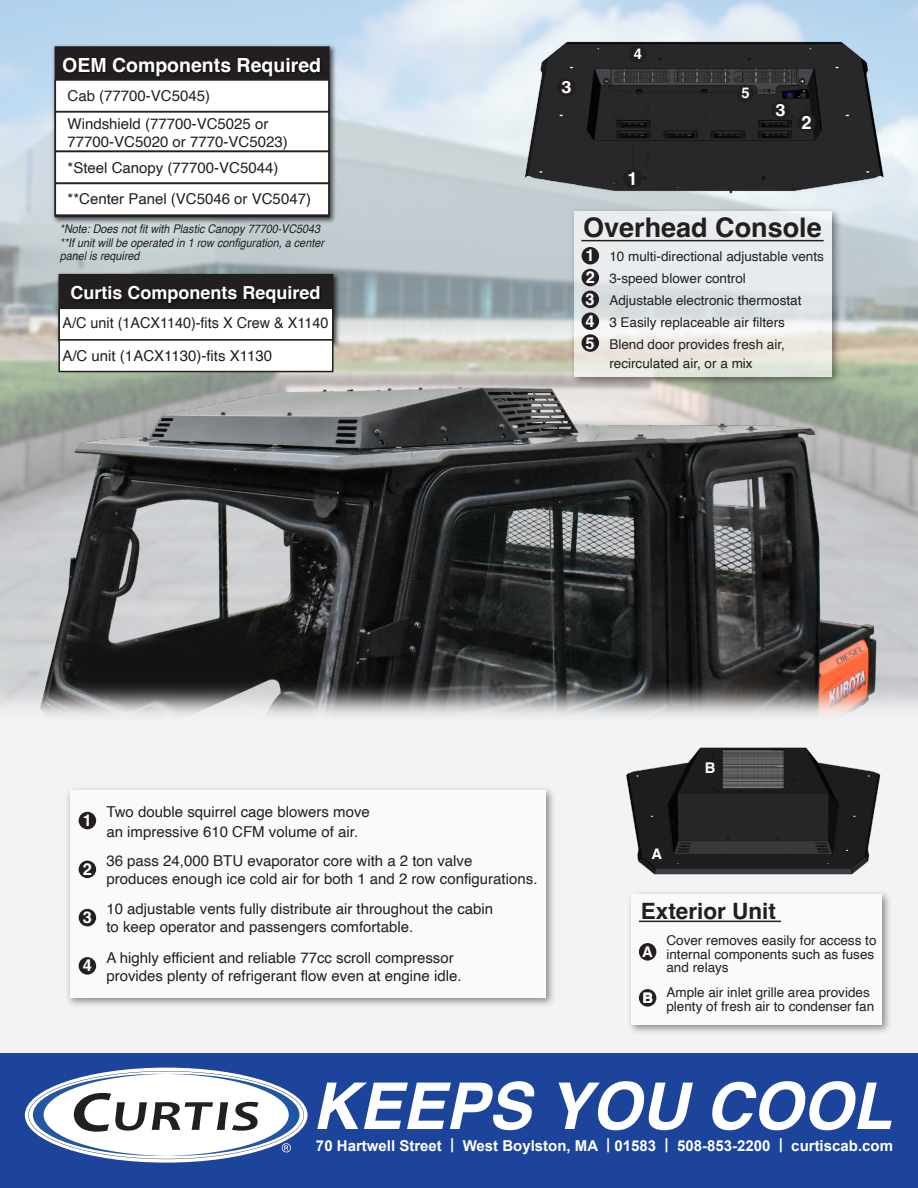
<style>
.page{position:relative;width:918px;height:1188px;background:#fff}
.page>*{position:absolute;margin:0;border:0;box-sizing:border-box;transform-origin:0 0}
.t1{font:italic 700 64.5px "Helvetica";color:#fff}
.t2{font:700 27px "Helvetica";color:#231f20}
.t3{font:700 22.5px "Helvetica";color:#231f20}
.t4{font:700 19.5px "Helvetica";color:#fff}
.t5{font:700 18.15px "Helvetica";color:#fff}
.t6{font:700 18px "Helvetica";color:#fff}
.t7{font:700 17.1px "Helvetica";color:#fff;scale:1.07 1}
.t8{font:700 16.35px "Helvetica";color:#fff}
.t9{font:15px/18px "Helvetica";color:#231f20}
.t10{font:700 15px "Arial";color:#fff}
.t11{font:15px/32.7px "Helvetica";color:#231f20;scale:.96 1}
.t12{font:700 14.7px "Helvetica";color:#fff}
.t13{font:13.5px/13.5px "Helvetica";color:#231f20}
.t14{font:italic 12px/13.5px "Helvetica";color:#231f20;scale:.9 1}
.s1{font-weight:700;font-size:16.35px;color:#fff}
.s2{font-weight:700;font-size:14.7px;color:#fff}
</style>
<div class="page">
<img style="left:493px;top:19px;width:425px;height:198px">
<img style="left:0;top:249px;width:881px;height:397px">
<img style="left:0;top:646px;width:918px;height:407px">
<img style="left:614px;top:739px;width:286px;height:154px">
<img style="left:624px;top:887px;width:271px;height:151px">
<div style="left:631px;top:894px;width:250px;height:131px;background:#fff"></div>
<div style="left:639px;top:943px;width:17px;height:18px;background:#231f20;border-radius:50%"></div>
<hr style="left:639px;top:921px;width:142px;height:1px;background:#231f20">
<div style="left:639px;top:989px;width:17px;height:18px;background:#231f20;border-radius:50%"></div>
<div style="left:648px;top:847px;width:17px;height:17px;background:#231f20;border-radius:50%"></div>
<div style="left:701px;top:759px;width:18px;height:17px;background:#231f20;border-radius:50%"></div>
<div style="left:629px;top:45px;width:17px;height:18px;background:#231f20;border-radius:50%"></div>
<div style="left:737px;top:85px;width:17px;height:17px;background:#231f20;border-radius:50%"></div>
<div style="left:0;top:1053px;width:918px;height:135px;background:#1d449b"></div>
<svg style="left:25px;top:1068px;width:283px;height:95px"></svg>
<svg style="left:28px;top:1071px;width:276px;height:88px"></svg>
<img style="left:567px;top:204px;width:277px;height:186px">
<svg style="left:574px;top:211px;width:257px;height:165px;background:#e5e8e7"></svg>
<div style="left:582px;top:269px;width:17px;height:17px;background:#231f20;border-radius:50%"></div>
<div style="left:582px;top:334px;width:17px;height:18px;background:#231f20;border-radius:50%"></div>
<div style="left:582px;top:291px;width:17px;height:17px;background:#231f20;border-radius:50%"></div>
<div style="left:582px;top:312px;width:17px;height:18px;background:#231f20;border-radius:50%"></div>
<div style="left:582px;top:247px;width:17px;height:17px;background:#231f20;border-radius:50%"></div>
<hr style="left:581px;top:240px;width:243px;height:1px;background:#231f20">
<div style="left:623px;top:169px;width:20px;height:19px;background:#231f20;border-radius:50%"></div>
<hr style="left:632px;top:142px;width:2px;height:29px;background:#231f20">
<div style="left:797px;top:113px;width:19px;height:19px;background:#231f20;border-radius:50%"></div>
<div style="left:557px;top:78px;width:20px;height:18px;background:#231f20;border-radius:50%"></div>
<div style="left:771px;top:101px;width:19px;height:18px;background:#231f20;border-radius:50%"></div>
<img style="left:50px;top:42px;width:288px;height:184px">
<div style="left:55px;top:46px;width:275px;height:171px;background:#231f20;border:2px solid #231f20"></div>
<div style="left:55px;top:79px;width:275px;height:33px;background:#fff"></div>
<div style="left:55px;top:111px;width:275px;height:41px;background:#fff;border:2px solid #231f20"></div>
<div style="left:55px;top:151px;width:275px;height:33px;background:#fff;border:2px solid #231f20"></div>
<div style="left:55px;top:183px;width:275px;height:33px;background:#fff;border:2px solid #231f20"></div>
<img style="left:60px;top:58px;width:266px;height:24px">
<img style="left:54px;top:269px;width:288px;height:81px">
<div style="left:58px;top:274px;width:276px;height:68px;background:#231f20"></div>
<div style="left:58px;top:308px;width:276px;height:33px;background:#fff;border:2px solid #231f20"></div>
<div style="left:58px;top:339px;width:276px;height:33px;background:#fff;border:2px solid #231f20"></div>
<img style="left:68px;top:287px;width:257px;height:24px">
<img style="left:63px;top:784px;width:496px;height:227px">
<div style="left:70px;top:790px;width:475px;height:208px;background:#fff"></div>
<div style="left:79px;top:812px;width:17px;height:17px;background:#231f20;border-radius:50%"></div>
<div style="left:79px;top:861px;width:17px;height:17px;background:#231f20;border-radius:50%"></div>
<div style="left:79px;top:909px;width:17px;height:17px;background:#231f20;border-radius:50%"></div>
<div style="left:79px;top:957px;width:17px;height:18px;background:#231f20;border-radius:50%"></div>
<h3 class="t4" style="left:62px;top:53px;width:260px">OEM Components Required</h3>
<p class="t9" style="left:68px;top:82px;width:202px;line-height:28.5px">Cab (77700-VC5045)<br>Windshield (77700-VC5025 or</p>
<p class="t9" style="left:68px;top:130px;width:222px;line-height:25.5px">77700-VC5020 or 7770-VC5023) *Steel Canopy (77700-VC5044)</p>
<p class="t9" style="left:68px;top:190px;width:245px">**Center Panel (VC5046 or VC5047)</p>
<p class="t14" style="left:60px;top:223px;width:295px">*Note: Does not fit with Plastic Canopy 77700-VC5043 **If unit will be operated in 1 row configuration, a center panel is required</p>
<p class="t6" style="left:71px;top:282px;width:252px">Curtis Components Required</p>
<p class="t11" style="left:62px;top:307px;width:279px">A/C unit (1ACX1140)-fits X Crew &amp; X1140<br>A/C unit (1ACX1130)-fits X1130</p>
<p class="t7" style="left:561px;top:77px;width:11px">3</p>
<p class="t12" style="left:634px;top:45px;width:10px">4</p>
<p class="t12" style="left:742px;top:84px;width:10px">5</p>
<p class="t7" style="left:775px;top:100px;width:11px">3</p>
<p class="t5" style="left:801px;top:111px;width:12px">2</p>
<p class="t5" style="left:628px;top:167px;width:12px">1</p>
<h2 class="t2" style="left:583px;top:211px;width:240px">Overhead Console</h2>
<p class="t13" style="left:586px;top:250px;width:240px"><span class="s1">1</span> 10 multi-directional adjustable vents</p>
<p class="t13" style="left:586px;top:272px;width:161px"><span class="s1">2</span> 3-speed blower control</p>
<p class="t13" style="left:586px;top:290px;width:217px;line-height:21.6px"><span class="s1">3</span> Adjustable electronic thermostat<br><span class="s1">4</span> 3 Easily replaceable air filters</p>
<p class="t13" style="left:609px;top:334px;width:177px;line-height:19.8px">Blend door provides fresh air, recirculated air, or a mix</p>
<p class="t8" style="left:586px;top:333px;width:11px">5</p>
<p class="t8" style="left:83px;top:810px;width:11px">1</p>
<p class="t9" style="left:106px;top:803px;width:265px;line-height:19.8px">Two double squirrel cage blowers move an impressive 610 CFM volume of air.</p>
<p class="t8" style="left:83px;top:859px;width:11px">2</p>
<p class="t9" style="left:106px;top:852px;width:433px">36 pass 24,000 BTU evaporator core with a 2 ton valve produces enough ice cold air for both 1 and 2 row configurations.</p>
<p class="t8" style="left:83px;top:907px;width:11px">3</p>
<p class="t9" style="left:106px;top:901px;width:388px">10 adjustable vents fully distribute air throughout the cabin to keep operator and passengers comfortable.</p>
<p class="t8" style="left:83px;top:956px;width:11px">4</p>
<p class="t9" style="left:106px;top:949px;width:357px">A highly efficient and reliable 77cc scroll compressor provides plenty of refrigerant flow even at engine idle.</p>
<p class="t12" style="left:651px;top:845px;width:12px">A</p>
<p class="t12" style="left:705px;top:759px;width:12px">B</p>
<h3 class="t3" style="left:641px;top:897px;width:137px">Exterior Unit</h3>
<p class="t12" style="left:642px;top:942px;width:12px">A</p>
<p class="t13" style="left:666px;top:934px;width:212px">Cover removes easily for access to internal components such as fuses and relays</p>
<p class="t13" style="left:666px;top:986px;width:209px;text-indent:-24px"><span class="s2">B</span> Ample air inlet grille area provides plenty of fresh air to condenser fan</p>
<h1 class="t1" style="left:312px;top:1067px;width:581px">KEEPS YOU COOL</h1>
<p class="t10" style="left:316px;top:1135px;width:579px">70 Hartwell Street | West Boylston, MA | 01583 | 508-853-2200 | curtiscab.com</p>
</div>
